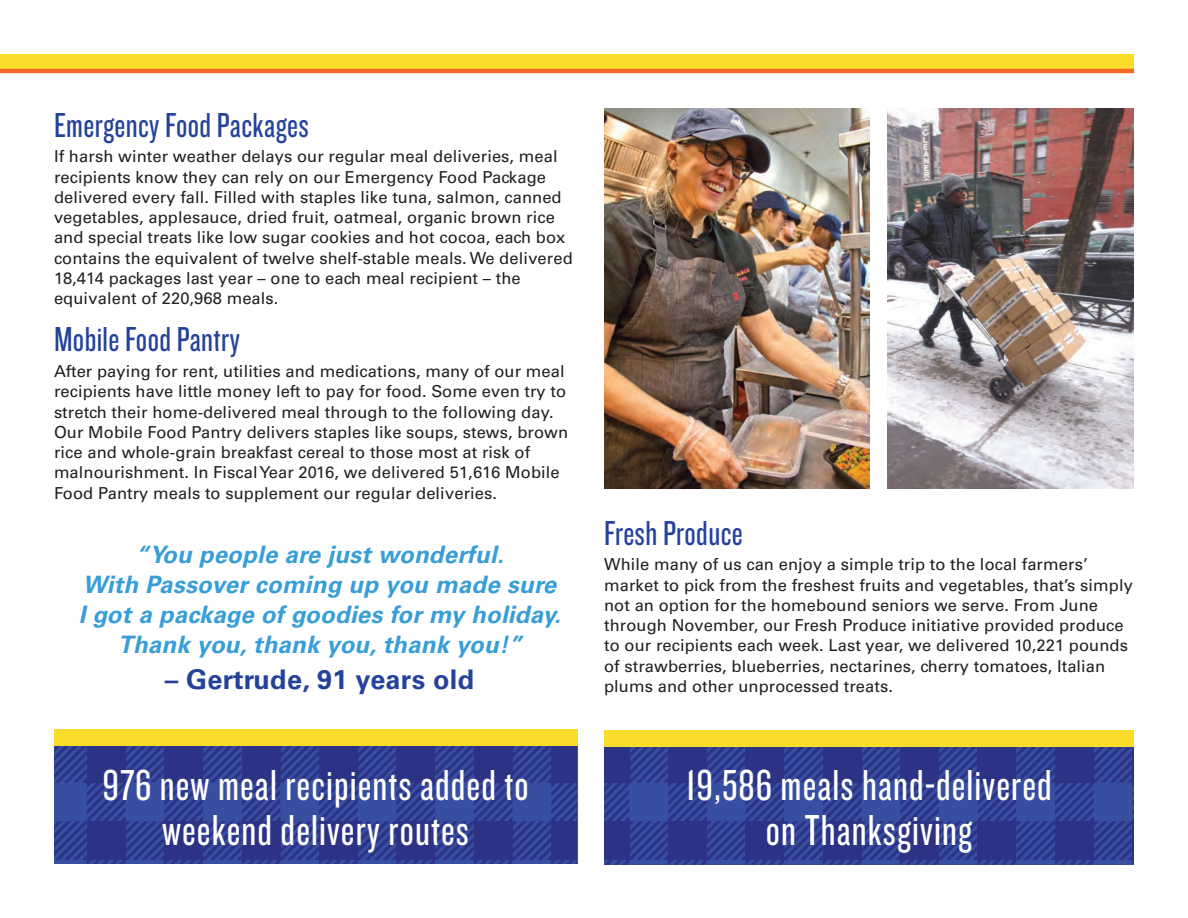
<style>
.page{position:relative;width:1188px;height:918px;background:#fff}
.page>*{position:absolute;margin:0;border:0;box-sizing:border-box;transform-origin:0 0}
.t1{font:45px/45px "Knockout 28 Junior Feathrwt";letter-spacing:.025em;color:#fff;text-align:center}
.Subhead_Para{font:36px "Knockout 28 Junior Feathrwt";letter-spacing:.01em;color:#25429a}
.bold_pull_quote{font:700 27px "Univers";letter-spacing:.01em;color:#25429a}
.bold_pull_quote-2{font:italic 700 24px "Univers";letter-spacing:.01em;color:#389ed7}
.Paragraph_Style_1{font:16.5px/20.2px "Univers";letter-spacing:.005em;color:#231f20}
</style>
<div class="page">
<svg style="left:604px;top:747px;width:530px;height:118px;background:#313e90"></svg>
<svg style="left:54px;top:746px;width:523px;height:118px;background:#313e90"></svg>
<div style="left:54px;top:729px;width:523px;height:17px;background:#fadd2b"></div>
<div style="left:604px;top:730px;width:530px;height:17px;background:#fadd2b"></div>
<div style="left:0;top:54px;width:1134px;height:17px;background:#fadd2b"></div>
<hr style="left:0;top:69px;width:1134px;height:4px;background:#f36927">
<img style="left:888px;top:108px;width:246px;height:380px">
<img style="left:604px;top:108px;width:265px;height:380px">
<p class="Subhead_Para" style="left:54px;top:102px;width:256px">Emergency Food Packages</p>
<p class="Paragraph_Style_1" style="left:54px;top:147px;width:520px">If harsh winter weather delays our regular meal deliveries, meal recipients know they can rely on our Emergency Food Package delivered every fall. Filled with staples like tuna, salmon, canned vegetables, applesauce, dried fruit, oatmeal, organic brown rice and special treats like low sugar cookies and hot cocoa, each box contains the equivalent of twelve shelf-stable meals. We delivered 18,414 packages last year – one to each meal recipient – the equivalent of 220,968 meals.</p>
<p class="Subhead_Para" style="left:54px;top:317px;width:187px">Mobile Food Pantry</p>
<p class="Paragraph_Style_1" style="left:54px;top:361px;width:516px">After paying for rent, utilities and medications, many of our meal recipients have little money left to pay for food. Some even try to stretch their home-delivered meal through to the following day.<br>Our Mobile Food Pantry delivers staples like soups, stews, brown rice and whole-grain breakfast cereal to those most at risk of malnourishment. In Fiscal Year 2016, we delivered 51,616 Mobile Food Pantry meals to supplement our regular deliveries.</p>
<p class="bold_pull_quote-2" style="left:136px;top:541px;width:369px">“You people are just wonderful.</p>
<p class="bold_pull_quote-2" style="left:83px;top:571px;width:475px">With Passover coming up you made sure</p>
<p class="bold_pull_quote-2" style="left:79px;top:601px;width:484px">I got a package of goodies for my holiday.</p>
<p class="bold_pull_quote-2" style="left:118px;top:631px;width:405px">Thank you, thank you, thank you!”</p>
<p class="bold_pull_quote" style="left:165px;top:664px;width:311px">– Gertrude, 91 years old</p>
<p class="t1" style="left:102px;top:762px;width:428px">976 new meal recipients added to weekend delivery routes</p>
<p class="Subhead_Para" style="left:604px;top:510px;width:140px">Fresh Produce</p>
<p class="Paragraph_Style_1" style="left:604px;top:555px;width:530px">While many of us can enjoy a simple trip to the local farmers’ market to pick from the freshest fruits and vegetables, that’s simply not an option for the homebound seniors we serve. From June through November, our Fresh Produce initiative provided produce to our recipients each week. Last year, we delivered 10,221 pounds of strawberries, blueberries, nectarines, cherry tomatoes, Italian plums and other unprocessed treats.</p>
<p class="t1" style="left:686px;top:762px;width:367px">19,586 meals hand-delivered</p>
<p class="t1" style="left:766px;top:807px;width:208px">on Thanksgiving</p>
</div>
